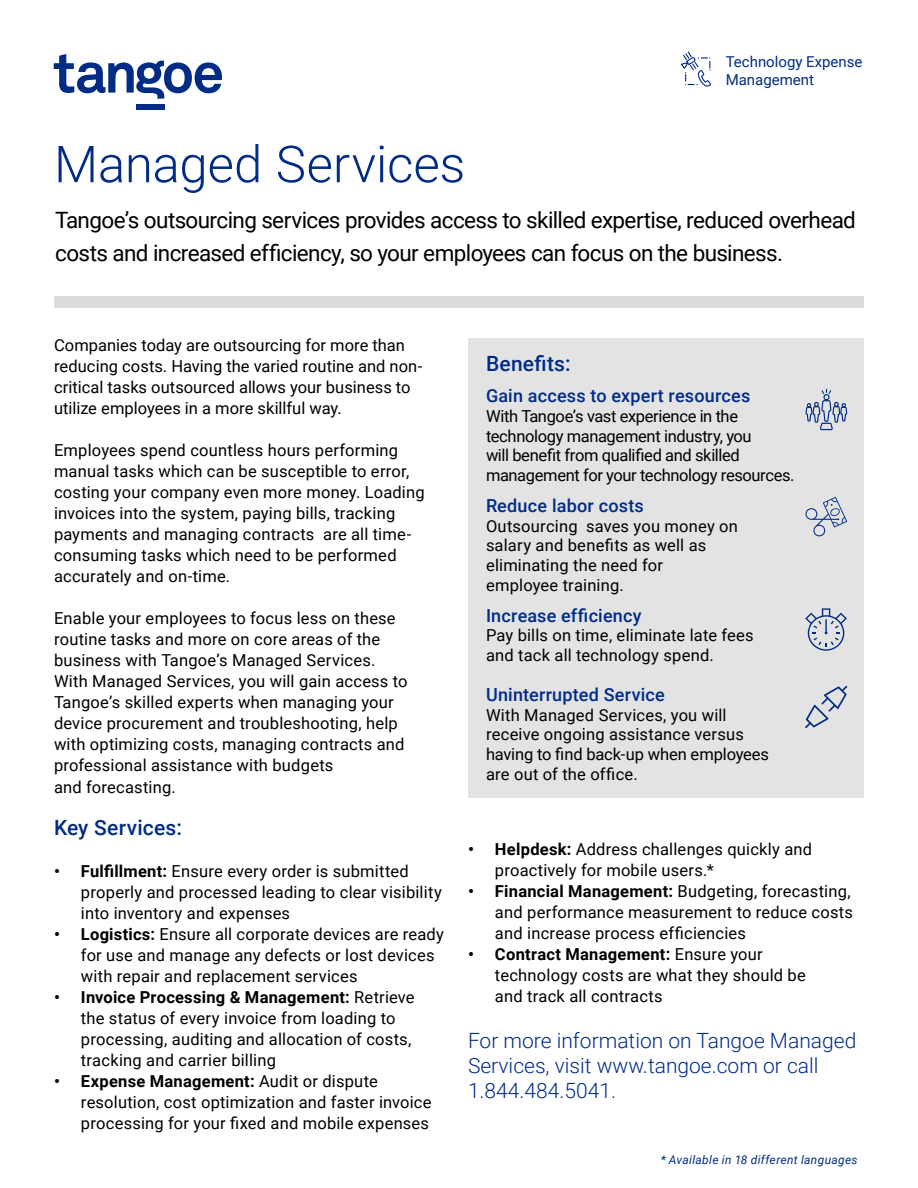
<style>
.page{position:relative;width:918px;height:1188px;background:#fff}
.page>*{position:absolute;margin:0;border:0;box-sizing:border-box;transform-origin:0 0}
.t1{font:300 51px "Roboto";letter-spacing:-.005em;color:#002c85}
.t2{font:22.5px/33px "Roboto";letter-spacing:-.03em;color:#000}
.t3{font:300 21px/25.2px "Roboto";color:#002c85}
.t4{font:500 21px "Roboto";letter-spacing:.01em;color:#002c85}
.t5{font:500 18px "Roboto";letter-spacing:.01em;color:#002c85}
.t6{font:16.5px/21px "Roboto";letter-spacing:.01em;color:#000}
.t7{font:16.5px/19.8px "Roboto";letter-spacing:-.02em;color:#000}
.t8{font:15px/18px "Roboto";color:#002c85}
.t9{font:italic 12px "Roboto";letter-spacing:.025em;color:#002b85}
.s1{font-weight:700}
</style>
<div class="page">
<svg style="left:54px;top:54px;width:168px;height:45px"></svg>
<div style="left:136px;top:104px;width:28px;height:6px;background:#002c85"></div>
<svg style="left:680px;top:51px;width:31px;height:36px"></svg>
<div style="left:54px;top:296px;width:810px;height:12px;background:#dcdcdc"></div>
<div style="left:468px;top:339px;width:396px;height:459px;background:#e3e3e3"></div>
<svg style="left:805px;top:389px;width:42px;height:41px"></svg>
<svg style="left:805px;top:497px;width:42px;height:40px"></svg>
<svg style="left:805px;top:608px;width:42px;height:43px"></svg>
<svg style="left:805px;top:686px;width:42px;height:42px"></svg>
<h1 class="t1" style="left:54px;top:128px;width:413px">Managed Services</h1>
<p class="t8" style="left:726px;top:52px;width:138px">Technology Expense<br>Management</p>
<h2 class="t2" style="left:55px;top:203px;width:802px">Tangoe’s outsourcing services provides access to skilled expertise, reduced overhead costs and increased efficiency, so your employees can focus on the business.</h2>
<p class="t6" style="left:54px;top:334px;width:370px">Companies today are outsourcing for more than reducing costs. Having the varied routine and non&shy;critical tasks outsourced allows your business to utilize employees in a more skillful way.</p>
<p class="t6" style="left:54px;top:439px;width:372px">Employees spend countless hours performing manual tasks which can be susceptible to error, costing your company even more money. Loading invoices into the system, paying bills, tracking payments and managing contracts are all time&shy;consuming tasks which need to be performed accurately and on-time.</p>
<p class="t6" style="left:54px;top:607px;width:355px">Enable your employees to focus less on these routine tasks and more on core areas of the business with Tangoe’s Managed Services.<br>With Managed Services, you will gain access to Tangoe’s skilled experts when managing your device procurement and troubleshooting, help with optimizing costs, managing contracts and professional assistance with budgets<br>and forecasting.</p>
<p class="t4" style="left:54px;top:813px;width:129px">Key Services:</p>
<p class="t6" style="left:81px;top:860px;width:362px;text-indent:-27px"><span class="s1">• Fulfillment:</span> Ensure every order is submitted properly and processed leading to clear visibility into inventory and expenses</p>
<p class="t6" style="left:81px;top:923px;width:365px;text-indent:-27px"><span class="s1">• Logistics:</span> Ensure all corporate devices are ready for use and manage any defects or lost devices with repair and replacement services</p>
<p class="t6" style="left:81px;top:986px;width:335px;text-indent:-27px"><span class="s1">• Invoice Processing &amp; Management:</span> Retrieve the status of every invoice from loading to processing, auditing and allocation of costs, tracking and carrier billing</p>
<p class="t6" style="left:81px;top:1070px;width:352px;text-indent:-27px"><span class="s1">• Expense Management:</span> Audit or dispute resolution, cost optimization and faster invoice processing for your fixed and mobile expenses</p>
<p class="t4" style="left:486px;top:349px;width:86px">Benefits:</p>
<p class="t5" style="left:486px;top:383px;width:266px">Gain access to expert resources</p>
<p class="t7" style="left:486px;top:406px;width:310px">With Tangoe’s vast experience in the technology management industry, you<br>will benefit from qualified and skilled management for your technology resources.</p>
<p class="t5" style="left:486px;top:493px;width:159px">Reduce labor costs</p>
<p class="t6" style="left:486px;top:515px;width:253px;line-height:19.8px">Outsourcing saves you money on salary and benefits as well as eliminating the need for employee training.</p>
<p class="t5" style="left:486px;top:603px;width:157px">Increase efficiency</p>
<p class="t6" style="left:486px;top:625px;width:269px;line-height:19.8px">Pay bills on time, eliminate late fees and tack all technology spend.</p>
<p class="t5" style="left:486px;top:682px;width:180px">Uninterrupted Service</p>
<p class="t6" style="left:486px;top:704px;width:285px;line-height:19.8px">With Managed Services, you will receive ongoing assistance versus having to find back-up when employees are out of the office.</p>
<p class="t6" style="left:495px;top:838px;width:319px;text-indent:-27px"><span class="s1">• Helpdesk:</span> Address challenges quickly and proactively for mobile users.*</p>
<p class="t6" style="left:495px;top:880px;width:359px;text-indent:-27px"><span class="s1">• Financial Management:</span> Budgeting, forecasting, and performance measurement to reduce costs and increase process efficiencies</p>
<p class="t6" style="left:495px;top:943px;width:312px;text-indent:-27px"><span class="s1">• Contract Management:</span> Ensure your technology costs are what they should be and track all contracts</p>
<p class="t3" style="left:468px;top:1027px;width:390px">For more information on Tangoe Managed<br>Services, visit www.tangoe.com or call<br>1.844.484.5041.</p>
<p class="t9" style="left:661px;top:1151px;width:199px">* Available in 18 different languages</p>
</div>
